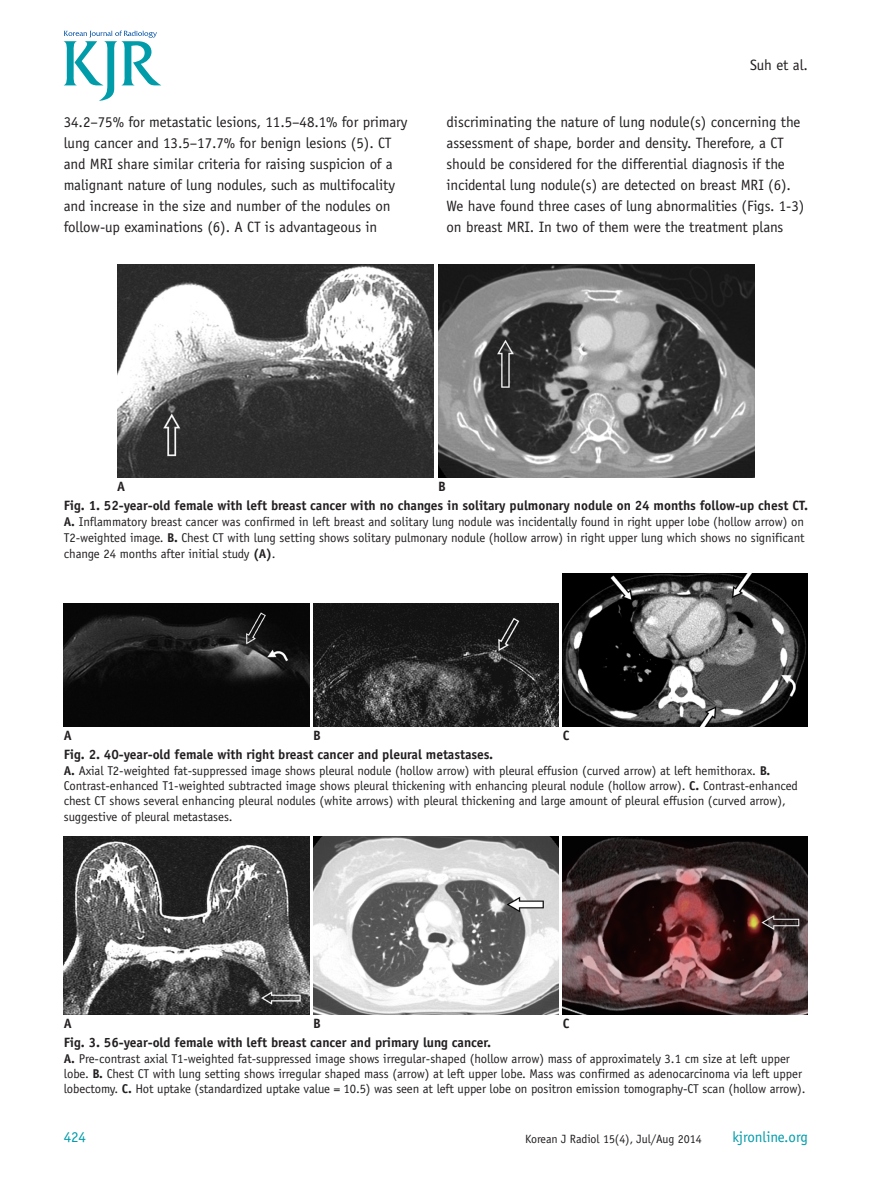
<style>
.page{position:relative;width:893px;height:1191px;background:#fff}
.page>*{position:absolute;margin:0;border:0;box-sizing:border-box;transform-origin:0 0}
.본문{font:15px/21px "Officina Sans Std";letter-spacing:-.005em;color:#231f20}
.t1{font:15px "Officina Sans Std";letter-spacing:-.005em;color:#009caa}
.그림제목{font:700 13.5px "Officina Sans Std";letter-spacing:-.005em;color:#231f20}
.그림제목-2{font:12.75px/15.3px "Officina Sans Std";letter-spacing:-.005em;color:#231f20}
.t2{font:12px "Officina Sans Std";letter-spacing:-.005em;color:#231f20}
.s1{font-weight:700}
</style>
<div class="page">
<svg style="left:64px;top:31px;width:97px;height:70px"></svg>
<img style="left:117px;top:265px;width:317px;height:212px">
<img style="left:438px;top:265px;width:317px;height:212px">
<img style="left:64px;top:836px;width:245px;height:178px">
<img style="left:313px;top:836px;width:245px;height:178px">
<img style="left:563px;top:836px;width:245px;height:178px">
<img style="left:64px;top:603px;width:245px;height:123px">
<img style="left:313px;top:603px;width:245px;height:123px">
<img style="left:563px;top:573px;width:245px;height:153px">
<p class="본문" style="left:64px;top:112px;width:345px">34.2–75% for metastatic lesions, 11.5–48.1% for primary lung cancer and 13.5–17.7% for benign lesions (5). CT and MRI share similar criteria for raising suspicion of a malignant nature of lung nodules, such as multifocality and increase in the size and number of the nodules on follow-up examinations (6). A CT is advantageous in</p>
<p class="본문" style="left:750px;top:54px;width:59px">Suh et al.</p>
<p class="본문" style="left:446px;top:112px;width:359px">discriminating the nature of lung nodule(s) concerning the assessment of shape, border and density. Therefore, a CT should be considered for the differential diagnosis if the incidental lung nodule(s) are detected on breast MRI (6).<br>We have found three cases of lung abnormalities (Figs. 1-3) on breast MRI. In two of them were the treatment plans</p>
<p class="그림제목" style="left:117px;top:478px;width:10px">A</p>
<p class="그림제목" style="left:438px;top:478px;width:9px">B</p>
<p class="그림제목" style="left:64px;top:497px;width:746px">Fig. 1. 52-year-old female with left breast cancer with no changes in solitary pulmonary nodule on 24 months follow-up chest CT.</p>
<p class="그림제목-2" style="left:64px;top:513px;width:742px;line-height:16.2px;text-align:justify"><span class="s1">A.</span> Inflammatory breast cancer was confirmed in left breast and solitary lung nodule was incidentally found in right upper lobe (hollow arrow) on T2-weighted image. <span class="s1">B.</span> Chest CT with lung setting shows solitary pulmonary nodule (hollow arrow) in right upper lung which shows no significant change 24 months after initial study <span class="s1">(A)</span>.</p>
<p class="그림제목" style="left:64px;top:727px;width:10px">A</p>
<p class="그림제목" style="left:313px;top:727px;width:9px">B</p>
<p class="그림제목" style="left:563px;top:727px;width:8px">C</p>
<p class="그림제목" style="left:64px;top:746px;width:431px">Fig. 2. 40-year-old female with right breast cancer and pleural metastases.</p>
<p class="그림제목-2" style="left:64px;top:763px;width:736px"><span class="s1">A.</span> Axial T2-weighted fat-suppressed image shows pleural nodule (hollow arrow) with pleural effusion (curved arrow) at left hemithorax. <span class="s1">B.<br></span>Contrast-enhanced T1-weighted subtracted image shows pleural thickening with enhancing pleural nodule (hollow arrow). <span class="s1">C.</span> Contrast-enhanced chest CT shows several enhancing pleural nodules (white arrows) with pleural thickening and large amount of pleural effusion (curved arrow), suggestive of pleural metastases.</p>
<p class="그림제목" style="left:64px;top:1015px;width:10px">A</p>
<p class="그림제목" style="left:313px;top:1015px;width:9px">B</p>
<p class="그림제목" style="left:563px;top:1015px;width:8px">C</p>
<p class="그림제목" style="left:64px;top:1034px;width:429px">Fig. 3. 56-year-old female with left breast cancer and primary lung cancer.</p>
<p class="그림제목-2" style="left:64px;top:1050px;width:743px"><span class="s1">A.</span> Pre-contrast axial T1-weighted fat-suppressed image shows irregular-shaped (hollow arrow) mass of approximately 3.1 cm size at left upper lobe. <span class="s1">B.</span> Chest CT with lung setting shows irregular shaped mass (arrow) at left upper lobe. Mass was confirmed as adenocarcinoma via left upper lobectomy. <span class="s1">C.</span> Hot uptake (standardized uptake value = 10.5) was seen at left upper lobe on positron emission tomography-CT scan (hollow arrow).</p>
<p class="t1" style="left:64px;top:1128px;width:24px">424</p>
<p class="t2" style="left:525px;top:1132px;width:178px">Korean J Radiol 15(4), Jul/Aug 2014</p>
<p class="t1" style="left:732px;top:1128px;width:77px">kjronline.org</p>
</div>
